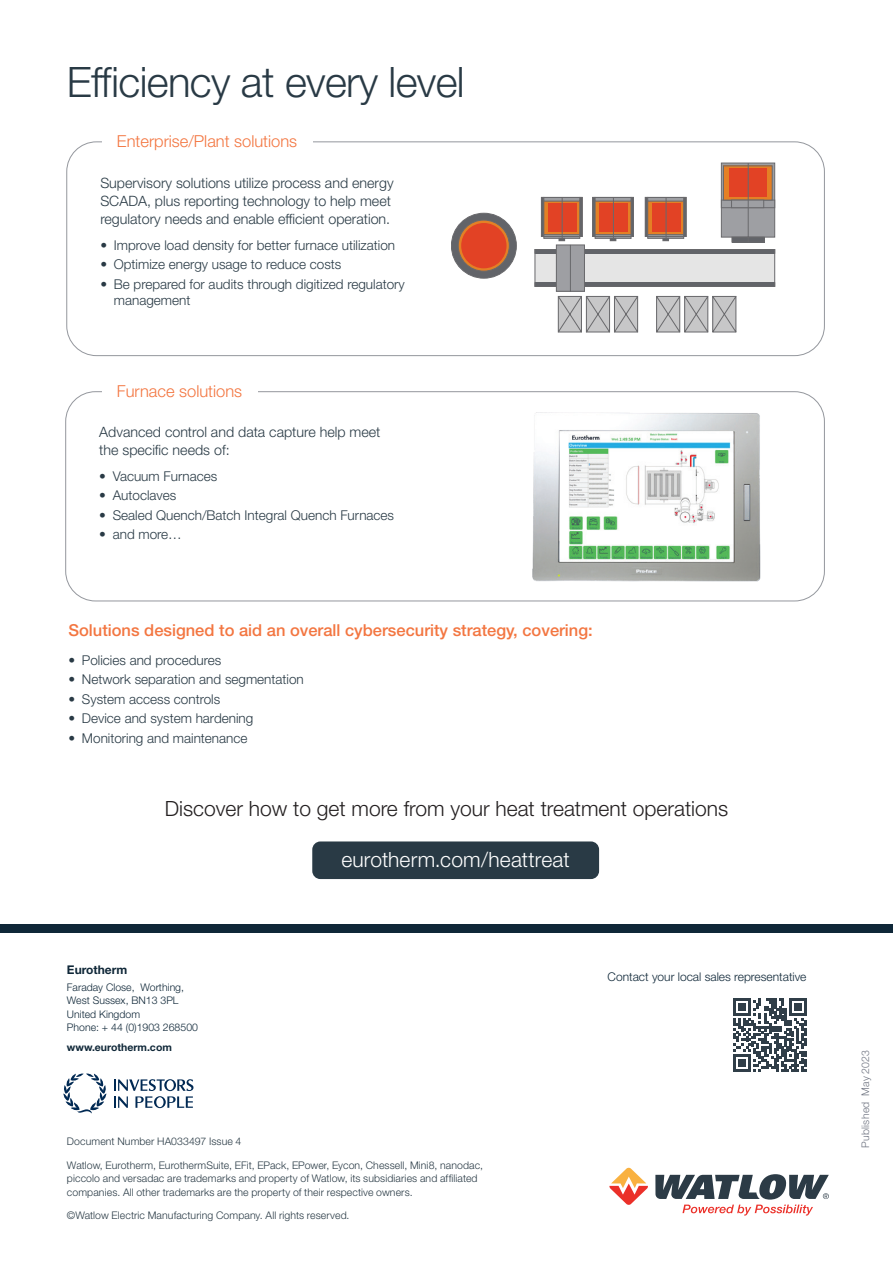
<style>
.page{position:relative;width:893px;height:1263px;background:#fff}
.page>*{position:absolute;margin:0;border:0;box-sizing:border-box;transform-origin:0 0}
.H1_-_Interior{font:300 42px "Helvetica Neue LT Std";letter-spacing:-.015em;color:#293a45}
.Intro_14_18{font:300 21px "Helvetica Neue LT Std";color:#231f20}
.Cover_Capsule_White{font:300 21px "Helvetica Neue LT Std";letter-spacing:.01em;color:#fff}
.Subhead_11_13__8{font:500 16.5px "Helvetica Neue LT Std";color:#f37641}
.Product_at_a_glance{font:300 16.5px "Helvetica Neue LT Std";color:#f37641}
.Body_9_12__6{font:300 14.25px/18px "Helvetica Neue LT Std";color:#293a45}
.t1{font:300 13.5px/16.5px "Helvetica Neue LT Std";color:#293a45}
.Address__Phone___Fax{font:300 12px "Helvetica Neue LT Std";color:#0f2738}
.Address__Phone___Fax-2{font:700 12px "Helvetica Neue LT Std";color:#0f2738}
.Disclosure__Part___D{font:300 10.5px/13.5px "Helvetica Neue LT Std";letter-spacing:.01em;color:#293a45}
.Address__Phone___Fax-3{font:300 10.5px "Helvetica Neue LT Std";color:#0f2738}
.Address__Phone___Fax-4{font:700 10.5px "Helvetica Neue LT Std";color:#0f2738}
.Disclosure__Part___D-2{font:300 10.5px "Helvetica Neue LT Std";letter-spacing:.015em;color:#6f7481}
</style>
<div class="page">
<div style="left:451px;top:213px;width:65px;height:65px;background:#626469;border-radius:50%"></div>
<div style="left:451px;top:213px;width:66px;height:65px;border:1px solid #69696c;border-radius:50%"></div>
<svg style="left:458px;top:220px;width:51px;height:51px"></svg>
<div style="left:458px;top:220px;width:52px;height:51px;border:1px solid #69696c;border-radius:50%"></div>
<div style="left:461px;top:223px;width:45px;height:45px;background:#e24225;border-radius:50%"></div>
<svg style="left:544px;top:201px;width:35px;height:33px"></svg>
<div style="left:541px;top:197px;width:3px;height:40px;background:#626469;border:1px solid #69696c"></div>
<div style="left:579px;top:197px;width:3px;height:40px;background:#626469;border:1px solid #69696c"></div>
<svg style="left:543px;top:197px;width:37px;height:4px"></svg>
<svg style="left:543px;top:234px;width:37px;height:5px"></svg>
<div style="left:548px;top:203px;width:29px;height:29px;background:#e24225"></div>
<hr style="left:562px;top:197px;width:1px;height:41px;background:#69696c">
<hr style="left:541px;top:236px;width:41px;height:1px;background:#69696c">
<svg style="left:595px;top:201px;width:36px;height:33px"></svg>
<hr style="left:592px;top:197px;width:3px;height:40px;background:#626469">
<hr style="left:631px;top:197px;width:3px;height:40px;background:#626469">
<svg style="left:595px;top:197px;width:36px;height:4px"></svg>
<svg style="left:595px;top:234px;width:36px;height:4px"></svg>
<div style="left:599px;top:203px;width:29px;height:29px;background:#e24225"></div>
<hr style="left:613px;top:197px;width:1px;height:41px;background:#69696c">
<hr style="left:593px;top:236px;width:40px;height:1px;background:#69696c">
<svg style="left:648px;top:201px;width:35px;height:33px"></svg>
<div style="left:645px;top:197px;width:3px;height:40px;background:#626469;border:1px solid #69696c"></div>
<div style="left:683px;top:197px;width:3px;height:40px;background:#626469;border:1px solid #69696c"></div>
<svg style="left:647px;top:197px;width:37px;height:4px"></svg>
<svg style="left:647px;top:234px;width:37px;height:5px"></svg>
<div style="left:651px;top:203px;width:29px;height:29px;background:#e24225"></div>
<hr style="left:666px;top:197px;width:1px;height:41px;background:#69696c">
<svg style="left:663px;top:238px;width:6px;height:3px"></svg>
<hr style="left:645px;top:236px;width:41px;height:1px;background:#69696c">
<div style="left:535px;top:249px;width:240px;height:38px;background:#e5e5e5;border:1px solid #69696c"></div>
<hr style="left:535px;top:250px;width:240px;height:4px;background:#626469">
<div style="left:535px;top:249px;width:240px;height:5px;border:1px solid #69696c"></div>
<hr style="left:535px;top:282px;width:240px;height:4px;background:#626469">
<div style="left:535px;top:282px;width:240px;height:5px;border:1px solid #69696c"></div>
<div style="left:721px;top:163px;width:54px;height:74px;background:#9e9fa3;border:1px solid #69696c"></div>
<svg style="left:556px;top:238px;width:83px;height:94px"></svg>
<svg style="left:656px;top:296px;width:81px;height:36px"></svg>
<div style="left:721px;top:200px;width:54px;height:8px;background:#9e9fa3;border:1px solid #69696c"></div>
<div style="left:723px;top:166px;width:49px;height:34px;background:#e48025"></div>
<div style="left:723px;top:165px;width:49px;height:35px;border:1px solid #69696c"></div>
<div style="left:729px;top:168px;width:38px;height:29px;background:#e24225"></div>
<svg style="left:731px;top:163px;width:34px;height:80px"></svg>
<div style="left:65px;top:391px;width:760px;height:210px;border:1px solid #94979d;border-radius:30px"></div>
<img style="left:533px;top:412px;width:228px;height:169px">
<div style="left:102px;top:376px;width:155px;height:30px;background:#fff"></div>
<div style="left:312px;top:841px;width:287px;height:38px;background:#293a45;border-radius:8px"></div>
<svg style="left:609px;top:1167px;width:39px;height:38px"></svg>
<svg style="left:655px;top:1174px;width:174px;height:41px"></svg>
<svg style="left:733px;top:998px;width:74px;height:73px"></svg>
<div style="left:0;top:925px;width:893px;height:8px;background:#0f2738"></div>
<svg style="left:63px;top:1073px;width:44px;height:40px"></svg>
<svg style="left:114px;top:1079px;width:80px;height:29px"></svg>
<p class="H1_-_Interior" style="left:67px;top:56px;width:399px">Efficiency at every level</p>
<p class="Product_at_a_glance" style="left:117px;top:131px;width:182px">Enterprise/Plant solutions</p>
<p class="Body_9_12__6" style="left:100px;top:174px;width:295px">Supervisory solutions utilize process and energy<br>SCADA, plus reporting technology to help meet regulatory needs and enable efficient operation.</p>
<p class="t1" style="left:100px;top:236px;width:296px">• Improve load density for better furnace utilization</p>
<p class="t1" style="left:100px;top:256px;width:243px">• Optimize energy usage to reduce costs</p>
<p class="t1" style="left:114px;top:275px;width:292px;text-indent:-14px">• Be prepared for audits through digitized regulatory management</p>
<p class="Product_at_a_glance" style="left:117px;top:381px;width:127px">Furnace solutions</p>
<p class="Body_9_12__6" style="left:99px;top:423px;width:283px">Advanced control and data capture help meet the specific needs of:</p>
<p class="t1" style="left:99px;top:468px;width:120px">• Vacuum Furnaces</p>
<p class="t1" style="left:99px;top:487px;width:79px">• Autoclaves</p>
<p class="t1" style="left:99px;top:507px;width:296px">• Sealed Quench/Batch Integral Quench Furnaces</p>
<p class="t1" style="left:99px;top:526px;width:84px">• and more…</p>
<p class="Subhead_11_13__8" style="left:68px;top:620px;width:526px">Solutions designed to aid an overall cybersecurity strategy, covering:</p>
<p class="t1" style="left:68px;top:651px;width:154px">• Policies and procedures</p>
<p class="t1" style="left:68px;top:671px;width:237px">• Network separation and segmentation</p>
<p class="t1" style="left:68px;top:690px;width:153px">• System access controls</p>
<p class="t1" style="left:68px;top:710px;width:186px">• Device and system hardening</p>
<p class="t1" style="left:68px;top:729px;width:181px">• Monitoring and maintenance</p>
<p class="Intro_14_18" style="left:165px;top:796px;width:565px">Discover how to get more from your heat treatment operations</p>
<p class="Address__Phone___Fax-2" style="left:67px;top:962px;width:62px">Eurotherm</p>
<p class="Address__Phone___Fax-3" style="left:67px;top:980px;width:119px">Faraday Close, Worthing,</p>
<p class="Address__Phone___Fax-3" style="left:67px;top:994px;width:113px">West Sussex, BN13 3PL</p>
<p class="Address__Phone___Fax-3" style="left:67px;top:1007px;width:75px">United Kingdom</p>
<p class="Address__Phone___Fax-3" style="left:67px;top:1021px;width:133px">Phone: + 44 (0)1903 268500</p>
<p class="Address__Phone___Fax-4" style="left:67px;top:1041px;width:106px">www.eurotherm.com</p>
<p class="Disclosure__Part___D" style="left:67px;top:1134px;width:176px">Document Number HA033497 Issue 4</p>
<p class="Cover_Capsule_White" style="left:341px;top:847px;width:230px">eurotherm.com/heattreat</p>
<p class="Disclosure__Part___D" style="left:67px;top:1158px;width:417px">Watlow, Eurotherm, EurothermSuite, EFit, EPack, EPower, Eycon, Chessell, Mini8, nanodac, piccolo and versadac are trademarks and property of Watlow, its subsidiaries and affiliated companies. All other trademarks are the property of their respective owners.</p>
<p class="Disclosure__Part___D" style="left:67px;top:1208px;width:284px">©Watlow Electric Manufacturing Company. All rights reserved.</p>
<p class="Address__Phone___Fax" style="left:608px;top:969px;width:200px">Contact your local sales representative</p>
<p class="Disclosure__Part___D-2" style="left:859px;top:1148px;width:99px;rotate:-90deg">Published May 2023</p>
</div>
